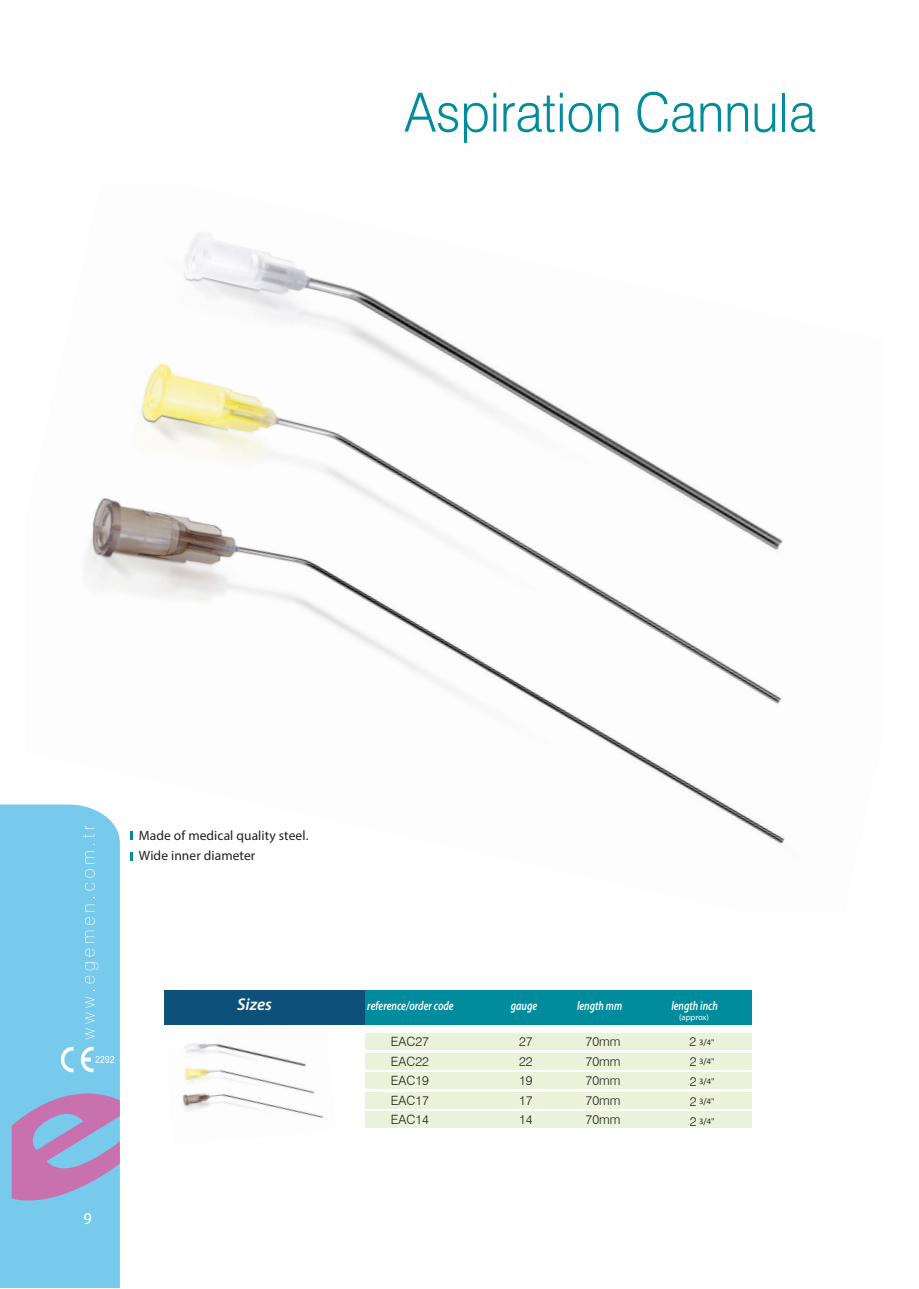
<style>
.page{position:relative;width:919px;height:1289px;background:#fff}
.page>*{position:absolute;margin:0;border:0;box-sizing:border-box;transform-origin:0 0}
.t1{font:300 54px "Swiss 721 BT";color:#008c9c;scale:.93 1}
.t2{font:italic 600 16.95px "Myriad Pro";color:#fff}
.t3{font:16.5px "Myriad Pro";color:#fff}
.t4{font:13.5px/20.4px "Myriad Pro";letter-spacing:.005em;color:#231f20}
.t5{font:300 12.75px/19.4px "Swiss 721 BT";color:#231f20;text-align:justify}
.t6{font:italic 600 12.75px "Myriad Pro";color:#fff;scale:.78 1}
.t7{font:8.55px "Calibri";color:#231f20}
.t8{font:8.55px "Myriad Pro";color:#fff}
.s1{font-family:"Swiss 721 BT";font-weight:300;font-size:12.75px}
</style>
<div class="page">
<img style="left:85px;top:232px;width:700px;height:629px">
<img style="left:165px;top:1024px;width:171px;height:94px">
<div style="left:365px;top:1033px;width:386px;height:16px;background:#eaf3d9"></div>
<div style="left:164px;top:990px;width:201px;height:34px;background:#0d5079"></div>
<div style="left:365px;top:990px;width:386px;height:34px;background:#008c9c"></div>
<div style="left:365px;top:1053px;width:386px;height:16px;background:#eaf3d9"></div>
<div style="left:365px;top:1072px;width:386px;height:17px;background:#eaf3d9"></div>
<div style="left:365px;top:1092px;width:386px;height:16px;background:#eaf3d9"></div>
<div style="left:365px;top:1111px;width:386px;height:16px;background:#eaf3d9"></div>
<div style="left:0;top:804px;width:120px;height:483px;background:#77caec"></div>
<svg style="left:73px;top:823px;width:25px;height:216px;background:#7dccec"></svg>
<svg style="left:2px;top:1091px;width:118px;height:109px;background:#a399ca"></svg>
<svg style="left:49px;top:1046px;width:65px;height:28px;background:#8fd3ef"></svg>
<h1 class="t1" style="left:318px;top:80px;width:536px">Ear Aspiration Cannula</h1>
<p class="t4" style="left:139px;top:824px;width:171px">Made of medical quality steel.<br>Wide inner diameter</p>
<p class="t3" style="left:83px;top:1208px;width:10px">9</p>
<h2 class="t2" style="left:237px;top:993px;width:36px">Sizes</h2>
<p class="t6" style="left:367px;top:997px;width:112px">reference/order code</p>
<p class="t6" style="left:511px;top:997px;width:35px">gauge</p>
<p class="t6" style="left:577px;top:997px;width:59px">length mm</p>
<p class="t6" style="left:671px;top:997px;width:61px">length inch</p>
<p class="t8" style="left:679px;top:1012px;width:31px">(approx)</p>
<p class="t8" style="left:681px;top:1013px;width:31px">(approx)</p>
<p class="t5" style="left:391px;top:1032px;width:40px">EAC27<br>EAC22<br>EAC19<br>EAC17<br>EAC14</p>
<p class="t7" style="left:689px;top:1036px;width:27px"><span class="s1">2</span> 3/4''</p>
<p class="t5" style="left:519px;top:1032px;width:15px">27<br>22<br>19<br>17<br>14</p>
<p class="t5" style="left:585px;top:1032px;width:36px">70mm 70mm 70mm 70mm 70mm</p>
<p class="t7" style="left:689px;top:1056px;width:27px"><span class="s1">2</span> 3/4''</p>
<p class="t7" style="left:689px;top:1075px;width:27px"><span class="s1">2</span> 3/4''</p>
<p class="t7" style="left:689px;top:1095px;width:27px"><span class="s1">2</span> 3/4''</p>
<p class="t7" style="left:689px;top:1115px;width:27px"><span class="s1">2</span> 3/4''</p>
</div>
